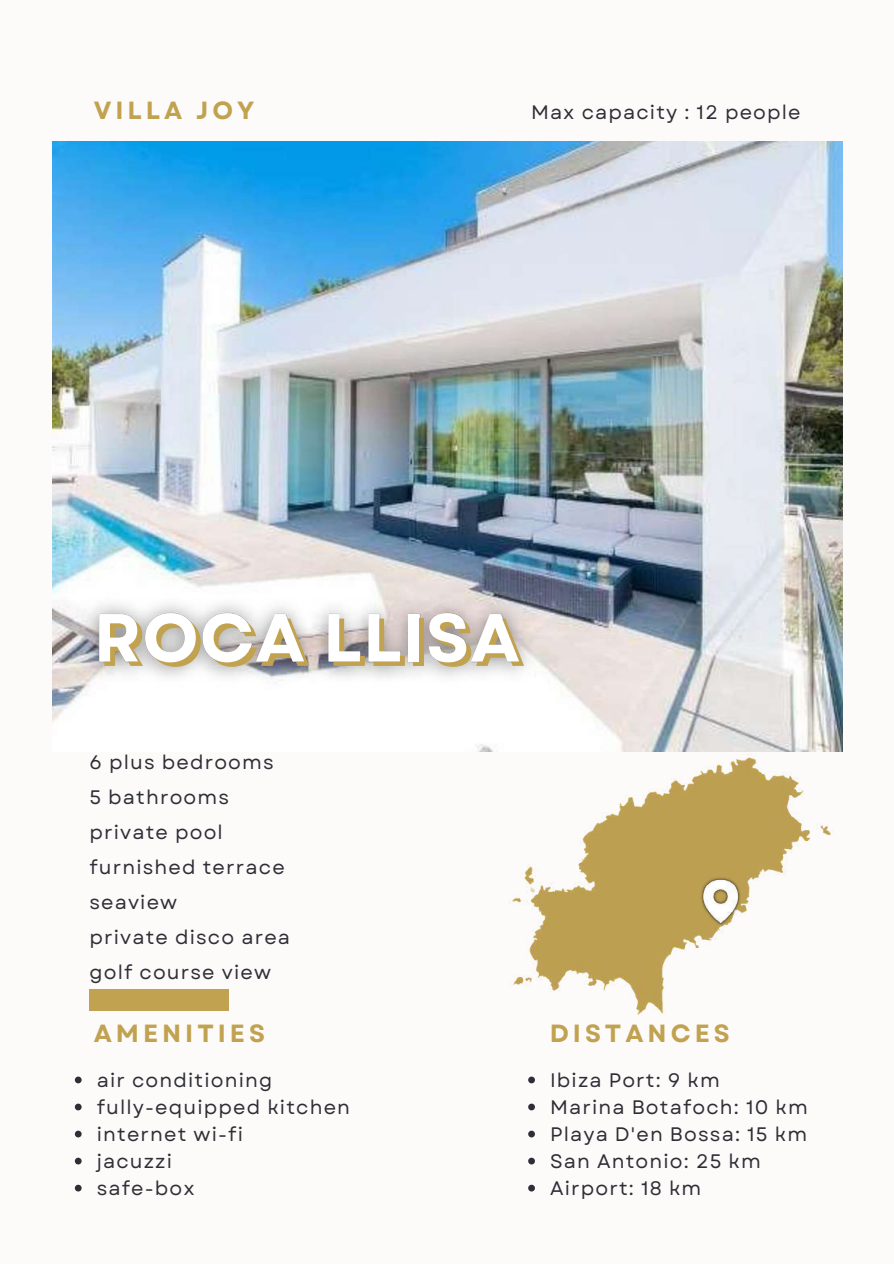
<style>
.page{position:relative;width:894px;height:1264px;background:#fff}
.page>*{position:absolute;margin:0;border:0;box-sizing:border-box;transform-origin:0 0}
.t1{font:700 67.5px "Garet";letter-spacing:.015em;color:#c1a250}
.t2{font:700 24.9px "Garet";letter-spacing:.16em;color:#c1a250}
.t3{font:19.5px/27px "Garet";letter-spacing:.06em;color:#2e2e36}
</style>
<div class="page">
<div style="left:0;top:0;width:893px;height:1263px;background:#fdfbfa"></div>
<img style="left:52px;top:141px;width:790px;height:610px">
<div style="left:89px;top:989px;width:140px;height:21px;background:#c1a250"></div>
<img style="left:491px;top:742px;width:352px;height:273px">
<img style="left:622px;top:847px;width:178px;height:102px">
<img style="left:64px;top:562px;width:504px;height:158px">
<svg style="left:528px;top:1076px;width:7px;height:7px"></svg>
<svg style="left:528px;top:1103px;width:7px;height:7px"></svg>
<svg style="left:528px;top:1130px;width:7px;height:7px"></svg>
<svg style="left:528px;top:1157px;width:7px;height:7px"></svg>
<svg style="left:528px;top:1184px;width:7px;height:7px"></svg>
<svg style="left:75px;top:1076px;width:7px;height:7px"></svg>
<svg style="left:75px;top:1103px;width:7px;height:7px"></svg>
<svg style="left:75px;top:1130px;width:7px;height:7px"></svg>
<svg style="left:75px;top:1157px;width:7px;height:7px"></svg>
<svg style="left:75px;top:1184px;width:7px;height:7px"></svg>
<p class="t2" style="left:94px;top:92px;width:162px">VILLA JOY</p>
<p class="t3" style="left:531px;top:98px;width:271px">Max capacity : 12 people</p>
<h1 class="t1" style="left:99px;top:593px;width:427px">ROCA LLISA</h1>
<p class="t3" style="left:89px;top:745px;width:202px;line-height:35px">6 plus bedrooms<br>5 bathrooms private pool furnished terrace seaview<br>private disco area golf course view</p>
<p class="t2" style="left:94px;top:1015px;width:173px">AMENITIES</p>
<p class="t2" style="left:549px;top:1015px;width:181px">DISTANCES</p>
<p class="t3" style="left:97px;top:1066px;width:255px">air conditioning fully-equipped kitchen internet wi-fi<br>jacuzzi<br>safe-box</p>
<p class="t3" style="left:550px;top:1066px;width:259px">Ibiza Port: 9 km<br>Marina Botafoch: 10 km<br>Playa D'en Bossa: 15 km<br>San Antonio: 25 km<br>Airport: 18 km</p>
</div>
